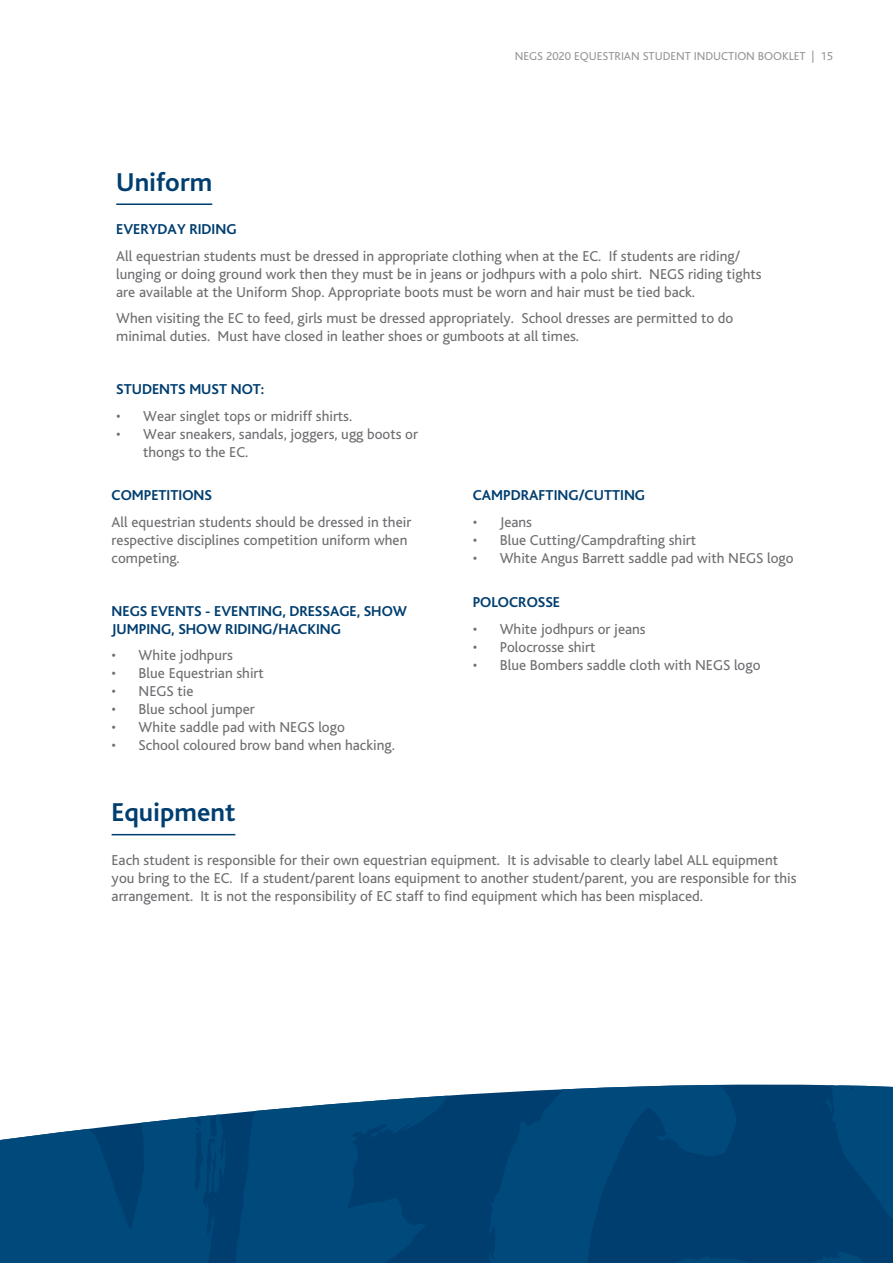
<style>
.page{position:relative;width:893px;height:1263px;background:#fff}
.page>*{position:absolute;margin:0;border:0;box-sizing:border-box;transform-origin:0 0}
.t1{font:700 27px "Bliss";color:#003e70}
.t2{font:15px/18px "Bliss";color:#6d6e71}
.t3{font:700 15px/18px "Bliss";color:#003e70}
.t4{font:12px "Bliss";color:#939598}
</style>
<div class="page">
<hr style="left:116px;top:203px;width:96px;height:2px;background:#003e70">
<hr style="left:112px;top:834px;width:123px;height:1px;background:#003e70">
<svg style="left:0;top:1084px;width:893px;height:179px;background:#185683"></svg>
<p class="t4" style="left:515px;top:50px;width:319px">NEGS 2020 EQUESTRIAN STUDENT INDUCTION BOOKLET | 15</p>
<h1 class="t1" style="left:116px;top:168px;width:98px">Uniform</h1>
<p class="t3" style="left:116px;top:221px;width:122px">EVERYDAY RIDING</p>
<p class="t2" style="left:116px;top:247px;width:647px">All equestrian students must be dressed in appropriate clothing when at the EC. If students are riding/ lunging or doing ground work then they must be in jeans or jodhpurs with a polo shirt. NEGS riding tights are available at the Uniform Shop. Appropriate boots must be worn and hair must be tied back.</p>
<p class="t2" style="left:116px;top:310px;width:619px">When visiting the EC to feed, girls must be dressed appropriately. School dresses are permitted to do minimal duties. Must have closed in leather shoes or gumboots at all times.</p>
<p class="t3" style="left:116px;top:381px;width:150px">STUDENTS MUST NOT:</p>
<p class="t2" style="left:116px;top:407px;width:237px">• Wear singlet tops or midriff shirts.</p>
<p class="t2" style="left:143px;top:425px;width:276px;text-indent:-27px">• Wear sneakers, sandals, joggers, ugg boots or thongs to the EC.</p>
<p class="t3" style="left:112px;top:487px;width:102px">COMPETITIONS</p>
<p class="t2" style="left:112px;top:513px;width:301px">All equestrian students should be dressed in their respective disciplines competition uniform when competing.</p>
<p class="t3" style="left:112px;top:602px;width:297px">NEGS EVENTS - EVENTING, DRESSAGE, SHOW<br>JUMPING, SHOW RIDING/HACKING</p>
<p class="t2" style="left:112px;top:647px;width:123px">• White jodhpurs</p>
<p class="t2" style="left:112px;top:665px;width:154px">• Blue Equestrian shirt</p>
<p class="t2" style="left:112px;top:683px;width:83px">• NEGS tie</p>
<p class="t2" style="left:112px;top:701px;width:145px">• Blue school jumper</p>
<p class="t2" style="left:112px;top:719px;width:235px">• White saddle pad with NEGS logo</p>
<p class="t2" style="left:112px;top:737px;width:285px">• School coloured brow band when hacking.</p>
<p class="t3" style="left:473px;top:487px;width:174px">CAMPDRAFTING/CUTTING</p>
<p class="t2" style="left:473px;top:513px;width:61px">• Jeans</p>
<p class="t2" style="left:473px;top:531px;width:225px">• Blue Cutting/Campdrafting shirt</p>
<p class="t2" style="left:473px;top:549px;width:322px">• White Angus Barrett saddle pad with NEGS logo</p>
<p class="t3" style="left:473px;top:594px;width:89px">POLOCROSSE</p>
<p class="t2" style="left:473px;top:620px;width:174px">• White jodhpurs or jeans</p>
<p class="t2" style="left:473px;top:638px;width:124px">• Polocrosse shirt</p>
<p class="t2" style="left:473px;top:656px;width:289px">• Blue Bombers saddle cloth with NEGS logo</p>
<h1 class="t1" style="left:112px;top:798px;width:125px">Equipment</h1>
<p class="t2" style="left:112px;top:851px;width:686px">Each student is responsible for their own equestrian equipment. It is advisable to clearly label ALL equipment you bring to the EC. If a student/parent loans equipment to another student/parent, you are responsible for this arrangement. It is not the responsibility of EC staff to find equipment which has been misplaced.</p>
</div>
